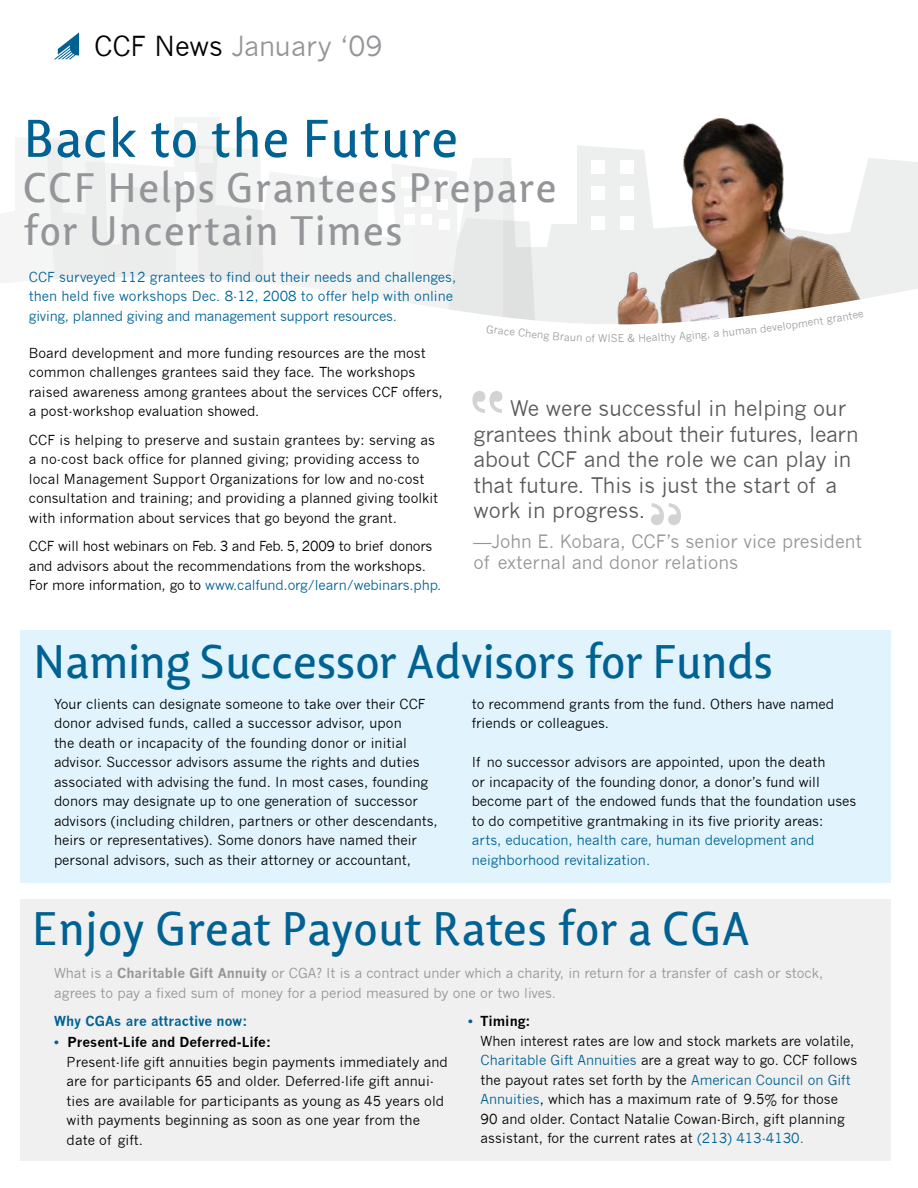
<style>
.page{position:relative;width:918px;height:1188px;background:#fff}
.page>*{position:absolute;margin:0;border:0;box-sizing:border-box;transform-origin:0 0}
.t1{font:54px "Lisboa LF";color:#006293}
.t2{font:48px "Lisboa LF";letter-spacing:-.015em;color:#006293}
.t3{font:42px/43.5px "Lisboa LF";letter-spacing:.02em;color:#939598}
.t4{font:27px "News Gothic";color:#939598}
.t5{font:21px/25.5px "News Gothic";color:#58595b}
.t6{font:18px/21px "News Gothic";color:#939598}
.t7{font:13.5px/19.5px "News Gothic";color:#000}
.t8{font:13.5px/19.5px "News Gothic";color:#006293}
.t9{font:13.5px/19.5px "News Gothic";color:#939598}
.t10{font:700 13.5px "News Gothic";letter-spacing:.005em;color:#006293}
.t11{font:10.5px "News Gothic";color:#9d9fa2}
.s1{color:#000}
.s2{color:#006293}
.s3{font-weight:700}
.s4{font-weight:700;color:#006293}
</style>
<div class="page">
<div style="left:20px;top:899px;width:871px;height:262px;background:#f1f0f0"></div>
<svg style="left:535px;top:145px;width:383px;height:118px;fill:#edeeee"></svg>
<svg style="left:503px;top:158px;width:32px;height:105px"></svg>
<div style="left:0;top:64px;width:503px;height:302px;background:linear-gradient(to right,#f6f7f7,#f9f9f9)"></div>
<img style="left:583px;top:118px;width:307px;height:145px">
<svg style="left:0;top:263px;width:918px;height:103px"></svg>
<svg style="left:651px;top:503px;width:30px;height:22px"></svg>
<svg style="left:473px;top:391px;width:29px;height:22px"></svg>
<svg style="left:54px;top:32px;width:25px;height:27px"></svg>
<div style="left:20px;top:630px;width:871px;height:252px;background:#e1f4fd"></div>
<svg style="left:532px;top:332px;width:75px;height:10px"></svg>
<svg style="left:628px;top:334px;width:29px;height:8px"></svg>
<svg style="left:729px;top:328px;width:21px;height:8px"></svg>
<h3 class="t4" style="left:94px;top:30px;width:290px"><span class="s1">CCF News</span> January ‘09</h3>
<h1 class="t1" style="left:23px;top:107px;width:437px">Back to the Future</h1>
<h3 class="t3" style="left:23px;top:166px;width:536px">CCF Helps Grantees Prepare for Uncertain Times</h3>
<p class="t8" style="left:29px;top:267px;width:429px">CCF surveyed 112 grantees to find out their needs and challenges, then held five workshops Dec. 8-12, 2008 to offer help with online giving, planned giving and management support resources.</p>
<p class="t11" style="left:487px;top:323px;width:47px;rotate:7deg">Grace Ch</p>
<p class="t11" style="left:608px;top:332px;width:18px">ISE</p>
<p class="t11" style="left:657px;top:331px;width:20px;rotate:-3deg">lthy</p>
<p class="t11" style="left:679px;top:330px;width:23px;rotate:-4deg">Agin</p>
<p class="t11" style="left:700px;top:329px;width:30px;rotate:-5deg">g,ah</p>
<p class="t11" style="left:750px;top:324px;width:34px;rotate:-7deg">n deve</p>
<p class="t11" style="left:782px;top:320px;width:32px;rotate:-8deg">lopme</p>
<p class="t11" style="left:812px;top:316px;width:31px;rotate:-9deg">nt gra</p>
<p class="t11" style="left:841px;top:311px;width:23px;rotate:-10deg">ntee</p>
<p class="t7" style="left:29px;top:343px;width:415px">Board development and more funding resources are the most common challenges grantees said they face. The workshops raised awareness among grantees about the services CCF offers, a post-workshop evaluation showed.</p>
<p class="t7" style="left:29px;top:430px;width:411px">CCF is helping to preserve and sustain grantees by: serving as a no-cost back office for planned giving; providing access to local Management Support Organizations for low and no-cost consultation and training; and providing a planned giving toolkit with information about services that go beyond the grant.</p>
<p class="t7" style="left:29px;top:537px;width:414px">CCF will host webinars on Feb. 3 and Feb. 5, 2009 to brief donors and advisors about the recommendations from the workshops.<br>For more information, go to <span class="s2">www.calfund.org/learn/webinars.php.</span></p>
<h3 class="t5" style="left:473px;top:396px;width:387px;text-indent:37px">We were successful in helping our grantees think about their futures, learn about CCF and the role we can play in that future. This is just the start of a work in progress.</h3>
<h3 class="t6" style="left:473px;top:531px;width:390px">—John E. Kobara, CCF’s senior vice president of external and donor relations</h3>
<h2 class="t2" style="left:33px;top:634px;width:742px">Naming Successor Advisors for Funds</h2>
<p class="t7" style="left:54px;top:694px;width:385px">Your clients can designate someone to take over their CCF donor advised funds, called a successor advisor, upon<br>the death or incapacity of the founding donor or initial advisor. Successor advisors assume the rights and duties associated with advising the fund. In most cases, founding donors may designate up to one generation of successor advisors (including children, partners or other descendants, heirs or representatives). Some donors have named their personal advisors, such as their attorney or accountant,</p>
<p class="t7" style="left:472px;top:694px;width:364px">to recommend grants from the fund. Others have named friends or colleagues.</p>
<p class="t7" style="left:472px;top:753px;width:386px">If no successor advisors are appointed, upon the death<br>or incapacity of the founding donor, a donor’s fund will become part of the endowed funds that the foundation uses to do competitive grantmaking in its five priority areas:</p>
<p class="t8" style="left:472px;top:831px;width:344px">arts, education, health care, human development and neighborhood revitalization.</p>
<h2 class="t2" style="left:31px;top:901px;width:720px">Enjoy Great Payout Rates for a CGA</h2>
<p class="t9" style="left:54px;top:964px;width:771px">What is a <span class="s3">Charitable Gift Annuity</span> or CGA? It is a contract under which a charity, in return for a transfer of cash or stock, agrees to pay a fixed sum of money for a period measured by one or two lives.</p>
<p class="t10" style="left:54px;top:1013px;width:195px">Why CGAs are attractive now:</p>
<p class="t7" style="left:67px;top:1033px;width:383px;text-indent:-13px"><span class="s4">•</span> <span class="s3">Present-Life and Deferred-Life:<br></span>Present-life gift annuities begin payments immediately and are for participants 65 and older. Deferred-life gift annui&shy;ties are available for participants as young as 45 years old with payments beginning as soon as one year from the date of gift.</p>
<p class="t7" style="left:481px;top:1011px;width:378px;text-indent:-13px"><span class="s4">•</span> <span class="s3">Timing:<br></span>When interest rates are low and stock markets are volatile, <span class="s2">Charitable Gift Annuities</span> are a great way to go. CCF follows the payout rates set forth by the <span class="s2">American Council on Gift Annuities</span>, which has a maximum rate of 9.5% for those 90 and older. Contact Natalie Cowan-Birch, gift planning assistant, for the current rates at <span class="s2">(213) 413-4130.</span></p>
</div>
